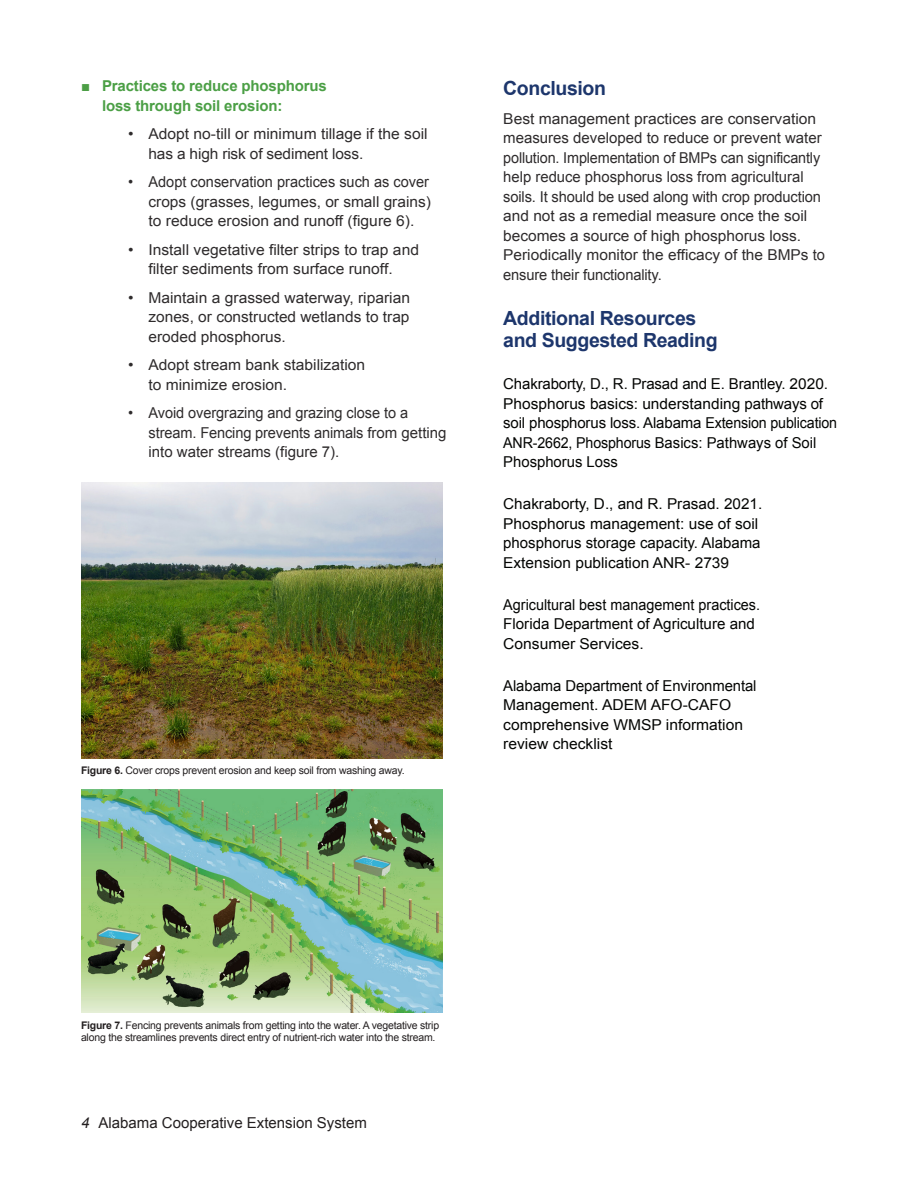
<style>
.page{position:relative;width:918px;height:1188px;background:#fff}
.page>*{position:absolute;margin:0;border:0;box-sizing:border-box;transform-origin:0 0}
.t1{font:700 19.5px/22.5px "Arial";letter-spacing:-.02em;color:#1d366c}
.t2{font:15px/19.5px "Arial";color:#2e2b2c;scale:1.04 1}
.t3{font:15px/19.5px "Arial";color:#040503}
.t4{font:15px/19.5px "Arial";color:#2e2b2c}
.t5{font:15px/19.5px "Arial";color:#040503;scale:.96 1}
.t6{font:700 15px/19.5px "Arial";letter-spacing:-.01em;color:#4b9f45}
.t7{font:15px "Arial";color:#231f20}
.t8{font:10.5px/12px "Arial";letter-spacing:-.02em;color:#231f20}
.s1{font-weight:400;color:#4c9e45}
.s2{font-weight:700}
.s3{font-style:italic}
</style>
<div class="page">
<img style="left:81px;top:483px;width:362px;height:276px">
<img style="left:81px;top:789px;width:362px;height:224px">
<p class="t6" style="left:102px;top:77px;width:226px;text-indent:-21px"><span class="s1">■</span> Practices to reduce phosphorus loss through soil erosion:</p>
<p class="t2" style="left:148px;top:124px;width:270px;text-indent:-20px">• Adopt no-till or minimum tillage if the soil has a high risk of sediment loss.</p>
<p class="t4" style="left:148px;top:172px;width:284px;text-indent:-20px">• Adopt conservation practices such as cover crops (grasses, legumes, or small grains) to reduce erosion and runoff (figure 6).</p>
<p class="t2" style="left:128px;top:240px;width:281px;text-align:center">• Install vegetative filter strips to trap and filter sediments from surface runoff.</p>
<p class="t2" style="left:148px;top:288px;width:253px;text-align:justify;text-indent:-20px">• Maintain a grassed waterway, riparian zones, or constructed wetlands to trap eroded phosphorus.</p>
<p class="t2" style="left:148px;top:355px;width:210px;text-indent:-20px">• Adopt stream bank stabilization to minimize erosion.</p>
<p class="t4" style="left:148px;top:403px;width:300px;text-indent:-20px">• Avoid overgrazing and grazing close to a stream. Fencing prevents animals from getting into water streams (figure 7).</p>
<p class="t8" style="left:81px;top:764px;width:325px"><span class="s2">Figure 6.</span> Cover crops prevent erosion and keep soil from washing away.</p>
<h1 class="t1" style="left:503px;top:78px;width:104px">Conclusion</h1>
<p class="t2" style="left:503px;top:109px;width:311px">Best management practices are conservation measures developed to reduce or prevent water pollution. Implementation of BMPs can significantly help reduce phosphorus loss from agricultural soils. It should be used along with crop production and not as a remedial measure once the soil becomes a source of high phosphorus loss.<br>Periodically monitor the efficacy of the BMPs to ensure their functionality.</p>
<h1 class="t1" style="left:503px;top:307px;width:216px">Additional Resources and Suggested Reading</h1>
<p class="t3" style="left:503px;top:374px;width:335px">Chakraborty, D., R. Prasad and E. Brantley. 2020.<br>Phosphorus basics: understanding pathways of soil phosphorus loss. Alabama Extension publication ANR-2662, Phosphorus Basics: Pathways of Soil Phosphorus Loss</p>
<p class="t3" style="left:503px;top:494px;width:261px">Chakraborty, D., and R. Prasad. 2021.<br>Phosphorus management: use of soil phosphorus storage capacity. Alabama Extension publication ANR- 2739</p>
<p class="t5" style="left:503px;top:595px;width:269px">Agricultural best management practices.<br>Florida Department of Agriculture and<br>Consumer Services.</p>
<p class="t3" style="left:503px;top:676px;width:255px">Alabama Department of Environmental<br>Management. ADEM AFO-CAFO comprehensive WMSP information review checklist</p>
<p class="t8" style="left:81px;top:1020px;width:360px"><span class="s2">Figure 7.</span> Fencing prevents animals from getting into the water. A vegetative strip along the streamlines prevents direct entry of nutrient-rich water into the stream.</p>
<p class="t7" style="left:81px;top:1113px;width:287px"><span class="s3">4</span> Alabama Cooperative Extension System</p>
</div>
